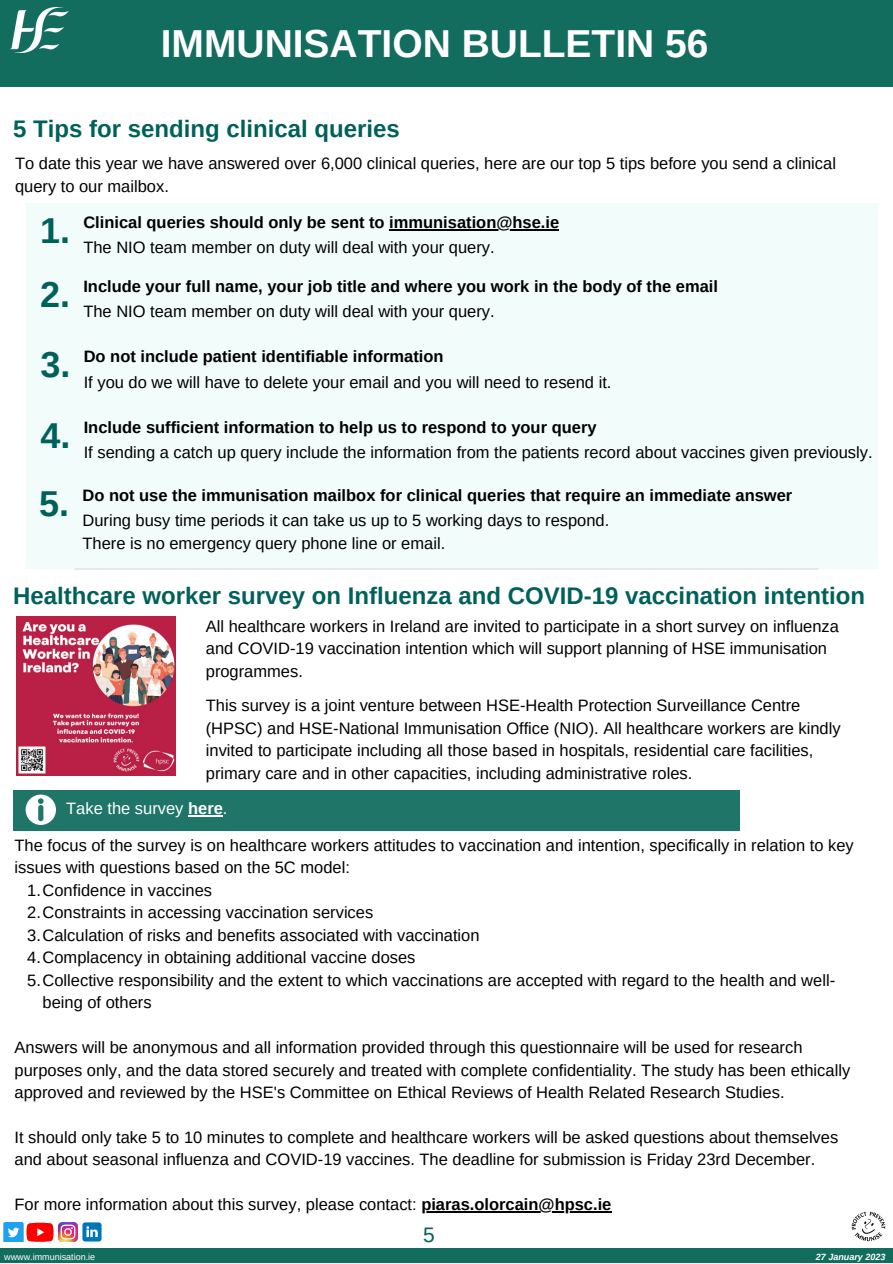
<style>
.page{position:relative;width:893px;height:1264px;background:#fff}
.page>*{position:absolute;margin:0;border:0;box-sizing:border-box;transform-origin:0 0}
.t1{font:700 39px "Arimo";color:#fff}
.t2{font:700 36px "Arimo";color:#00615a}
.t3{font:700 24px "Arimo";color:#00615a}
.t4{font:21px "Arimo";color:#00615a}
.t5{font:16.5px/22.5px "Arimo";color:#000}
.t6{font:700 16.5px "Arimo";color:#000}
.t7{font:16.5px "Arimo";color:#fff}
.t8{font:9px "Arimo";color:#fff}
.t9{font:italic 700 9px "Arimo";color:#fff}
.s1{font-weight:700}
</style>
<div class="page">
<div style="left:0;top:1247px;width:892px;height:15px;background:#126d5f"></div>
<img style="left:851px;top:1211px;width:34px;height:30px">
<svg style="left:27px;top:1222px;width:26px;height:19px"></svg>
<img style="left:59px;top:1222px;width:19px;height:19px">
<img style="left:3px;top:1222px;width:24px;height:19px">
<div style="left:0;top:0;width:892px;height:87px;background:#126d5f"></div>
<img style="left:10px;top:8px;width:59px;height:45px">
<svg style="left:82px;top:1222px;width:19px;height:19px"></svg>
<div style="left:27px;top:203px;width:851px;height:365px;background:#f2fcfa"></div>
<hr style="left:75px;top:568px;width:743px;height:1px;background:#d9d9d9">
<div style="left:13px;top:789px;width:726px;height:41px;background:#1f7567"></div>
<svg style="left:26px;top:794px;width:30px;height:31px"></svg>
<img style="left:17px;top:616px;width:158px;height:159px">
<hr style="left:389px;top:229px;width:170px;height:1px;background:#000">
<hr style="left:188px;top:815px;width:35px;height:1px;background:#fff">
<hr style="left:421px;top:1211px;width:190px;height:1px;background:#000">
<h1 class="t1" style="left:161px;top:21px;width:549px">IMMUNISATION BULLETIN 56</h1>
<h3 class="t3" style="left:13px;top:116px;width:388px">5 Tips for sending clinical queries</h3>
<p class="t5" style="left:15px;top:152px;width:822px">To date this year we have answered over 6,000 clinical queries, here are our top 5 tips before you send a clinical query to our mailbox.</p>
<p class="t6" style="left:83px;top:213px;width:477px">Clinical queries should only be sent to immunisation@hse.ie</p>
<p class="t5" style="left:83px;top:236px;width:413px">The NIO team member on duty will deal with your query.</p>
<p class="t6" style="left:83px;top:277px;width:636px">Include your full name, your job title and where you work in the body of the email</p>
<h2 class="t2" style="left:40px;top:211px;width:31px">1.</h2>
<p class="t5" style="left:40px;top:300px;width:456px"><sup>2.</sup> The NIO team member on duty will deal with your query.</p>
<p class="t6" style="left:84px;top:347px;width:361px">Do not include patient identifiable information</p>
<p class="t5" style="left:41px;top:371px;width:572px"><sup>3.</sup> If you do we will have to delete your email and you will need to resend it.</p>
<p class="t6" style="left:84px;top:418px;width:514px">Include sufficient information to help us to respond to your query</p>
<p class="t5" style="left:41px;top:441px;width:833px"><sup>4.</sup> If sending a catch up query include the information from the patients record about vaccines given previously.</p>
<p class="t6" style="left:82px;top:486px;width:711px">Do not use the immunisation mailbox for clinical queries that require an immediate answer</p>
<p class="t5" style="left:82px;top:509px;width:528px;text-indent:-43px"><sup>5.</sup> During busy time periods it can take us up to 5 working days to respond.<br>There is no emergency query phone line or email.</p>
<h3 class="t3" style="left:13px;top:582px;width:853px">Healthcare worker survey on Influenza and COVID-19 vaccination intention</h3>
<p class="t5" style="left:206px;top:614px;width:634px">All healthcare workers in Ireland are invited to participate in a short survey on influenza and COVID-19 vaccination intention which will support planning of HSE immunisation programmes.</p>
<p class="t5" style="left:206px;top:694px;width:636px">This survey is a joint venture between HSE-Health Protection Surveillance Centre (HPSC) and HSE-National Immunisation Office (NIO). All healthcare workers are kindly invited to participate including all those based in hospitals, residential care facilities, primary care and in other capacities, including administrative roles.</p>
<p class="t7" style="left:66px;top:799px;width:163px">Take the survey <span class="s1">here</span>.</p>
<p class="t5" style="left:15px;top:833px;width:840px">The focus of the survey is on healthcare workers attitudes to vaccination and intention, specifically in relation to key issues with questions based on the 5C model:</p>
<p class="t5" style="left:27px;top:878px;width:186px">1.Confidence in vaccines</p>
<p class="t5" style="left:27px;top:901px;width:347px">2.Constraints in accessing vaccination services</p>
<p class="t5" style="left:27px;top:923px;width:454px">3.Calculation of risks and benefits associated with vaccination</p>
<p class="t5" style="left:27px;top:946px;width:390px">4.Complacency in obtaining additional vaccine doses</p>
<p class="t5" style="left:27px;top:968px;width:809px">5.Collective responsibility and the extent to which vaccinations are accepted with regard to the health and well-</p>
<p class="t5" style="left:43px;top:991px;width:110px">being of others</p>
<p class="t5" style="left:15px;top:1036px;width:837px">Answers will be anonymous and all information provided through this questionnaire will be used for research purposes only, and the data stored securely and treated with complete confidentiality. The study has been ethically approved and reviewed by the HSE's Committee on Ethical Reviews of Health Related Research Studies.</p>
<p class="t5" style="left:15px;top:1125px;width:825px">It should only take 5 to 10 minutes to complete and healthcare workers will be asked questions about themselves and about seasonal influenza and COVID-19 vaccines. The deadline for submission is Friday 23rd December.</p>
<p class="t5" style="left:15px;top:1193px;width:598px">For more information about this survey, please contact: <span class="s1">piaras.olorcain@hpsc.ie</span></p>
<p class="t4" style="left:423px;top:1222px;width:13px">5</p>
<p class="t8" style="left:4px;top:1251px;width:92px">wwww.immunisation.ie</p>
<p class="t9" style="left:815px;top:1251px;width:71px">27 January 2023</p>
</div>
